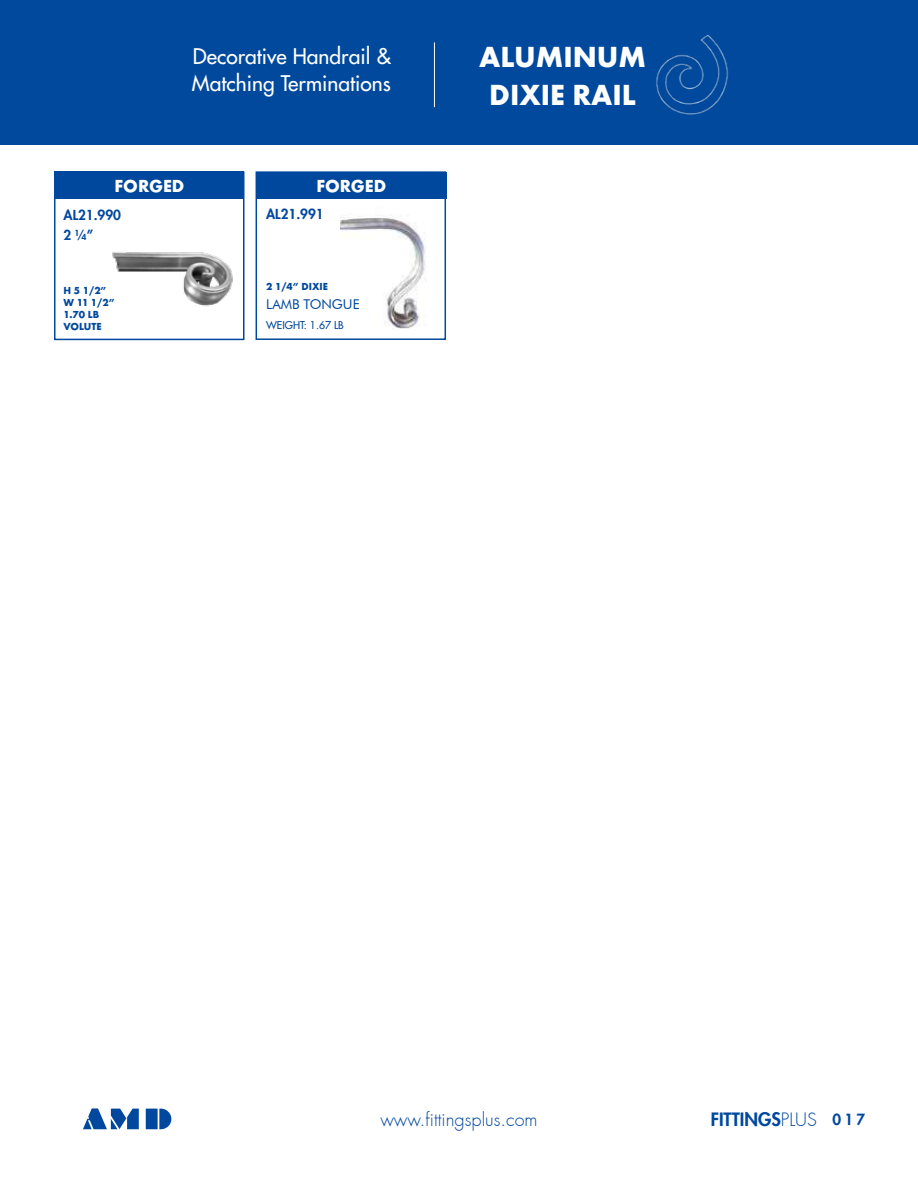
<style>
.page{position:relative;width:918px;height:1188px;background:#fff}
.page>*{position:absolute;margin:0;border:0;box-sizing:border-box;transform-origin:0 0}
.t1{font:700 30px/37.5px "Futura T";color:#fff;text-align:center}
.t2{font:500 21px/27px "Futura Std";color:#fff}
.t3{font:300 18px "Futura";color:#00499d}
.t4{font:800 18px "Futura";color:#00499d}
.t5{font:700 18px "Futura T";color:#fff}
.t6{font:800 13.5px "Futura";color:#00489d}
.t7{font:13.5px "Futura BT";color:#00489d}
.t8{font:800 13.5px "Futura Std";color:#00489d}
.t9{font:700 10.5px/12px "Futura T";color:#00489d}
.t10{font:500 10.5px "Futura Std";color:#00489d}
.s1{font-weight:300}
.s2{font-family:"Futura Std";font-size:15px;color:#00489d}
</style>
<div class="page">
<div style="left:0;top:0;width:918px;height:145px;background:#00499d"></div>
<svg style="left:83px;top:1108px;width:56px;height:21px"></svg>
<svg style="left:146px;top:1109px;width:25px;height:20px"></svg>
<img style="left:656px;top:34px;width:73px;height:81px">
<hr style="left:434px;top:42px;width:1px;height:65px;background:#fff">
<div style="left:54px;top:172px;width:190px;height:168px;border:2px solid #00489d"></div>
<div style="left:54px;top:171px;width:190px;height:28px;background:#00489d"></div>
<img style="left:112px;top:252px;width:121px;height:54px">
<div style="left:256px;top:171px;width:190px;height:169px;border:2px solid #00489d"></div>
<div style="left:256px;top:172px;width:191px;height:27px;background:#00489d"></div>
<img style="left:341px;top:216px;width:84px;height:113px">
<p class="t2" style="left:192px;top:43px;width:200px">Decorative Handrail &amp;<br>Matching Terminations</p>
<h1 class="t1" style="left:479px;top:38px;width:168px">ALUMINUM<br>DIXIE RAIL</h1>
<p class="t5" style="left:115px;top:175px;width:71px">FORGED</p>
<p class="t5" style="left:316px;top:175px;width:71px">FORGED</p>
<p class="t6" style="left:64px;top:206px;width:59px">AL21.990</p>
<p class="t6" style="left:266px;top:206px;width:59px">AL21.991</p>
<p class="t8" style="left:64px;top:226px;width:31px">2 1/4”</p>
<p class="t9" style="left:64px;top:284px;width:53px">H 5 1/2”<br>W 11 1/2”<br>1.70 LB<br>VOLUTE</p>
<p class="t9" style="left:266px;top:280px;width:63px">2 1/4” DIXIE</p>
<p class="t10" style="left:266px;top:319px;width:79px">WEIGHT: 1.67 LB</p>
<p class="t7" style="left:266px;top:296px;width:95px">LAMB TONGUE</p>
<p class="t3" style="left:380px;top:1109px;width:159px">www.fittingsplus.com</p>
<p class="t4" style="left:711px;top:1108px;width:156px">FITTINGS<span class="s1">PLUS</span> <span class="s2">0 1 7</span></p>
</div>
